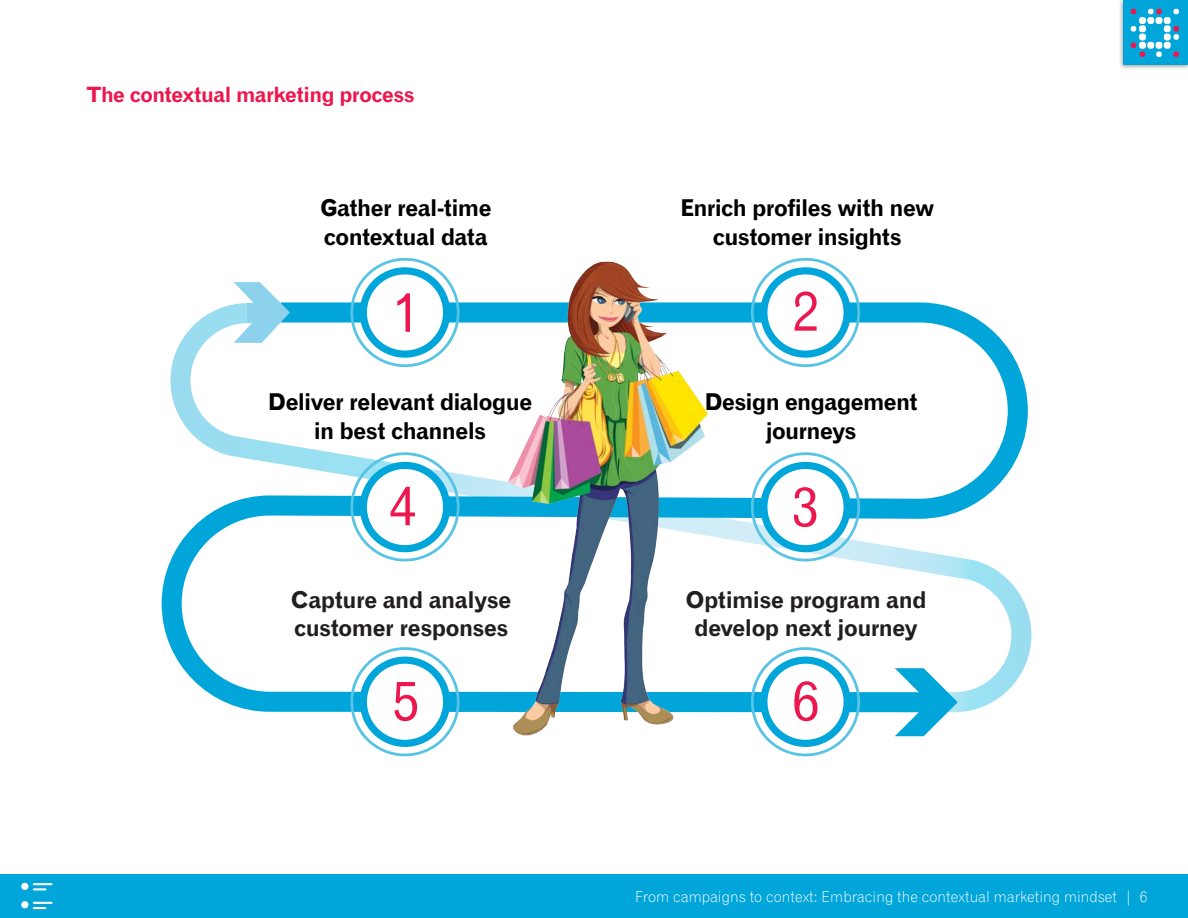
<style>
.page{position:relative;width:1188px;height:918px;background:#fff}
.page>*{position:absolute;margin:0;border:0;box-sizing:border-box;transform-origin:0 0}
.t1{font:55.05px "Gothic 720 BT Roman B";color:#ed174f}
.t2{font:23.1px/29px "Gothic 720 BT Bold B";letter-spacing:-.025em;color:#000;text-align:center}
.t3{font:23.1px/27.8px "Gothic 720 BT Bold B";letter-spacing:-.02em;color:#231f20}
.t4{font:21px "Gothic 720 BT Bold B";letter-spacing:-.025em;color:#ed174f}
.t5{font:15px "Gothic 720 BT Light B";color:#fff}
</style>
<div class="page">
<div style="left:0;top:875px;width:1188px;height:43px;background:#00a5da"></div>
<svg style="left:21px;top:883px;width:32px;height:26px"></svg>
<div style="left:1118px;top:0;width:70px;height:70px;background:#000;opacity:.4"></div>
<div style="left:1123px;top:0;width:65px;height:65px;background:#00a5da"></div>
<div style="left:1139px;top:17px;width:7px;height:7px;background:#fff;border-radius:3px"></div>
<div style="left:1147px;top:17px;width:7px;height:7px;background:#fff;border-radius:3px"></div>
<div style="left:1156px;top:17px;width:6px;height:7px;background:#fff;border-radius:3px"></div>
<div style="left:1164px;top:17px;width:7px;height:7px;background:#fff;border-radius:3px"></div>
<div style="left:1139px;top:25px;width:7px;height:7px;background:#fff;border-radius:3px"></div>
<div style="left:1164px;top:25px;width:7px;height:7px;background:#fff;border-radius:3px"></div>
<div style="left:1139px;top:34px;width:7px;height:6px;background:#fff;border-radius:3px"></div>
<div style="left:1164px;top:34px;width:7px;height:6px;background:#fff;border-radius:3px"></div>
<div style="left:1147px;top:42px;width:7px;height:7px;background:#fff;border-radius:3px"></div>
<div style="left:1156px;top:42px;width:6px;height:7px;background:#fff;border-radius:3px"></div>
<div style="left:1164px;top:42px;width:7px;height:7px;background:#fff;border-radius:3px"></div>
<svg style="left:1173px;top:9px;width:6px;height:5px"></svg>
<svg style="left:1148px;top:9px;width:14px;height:5px"></svg>
<svg style="left:1131px;top:9px;width:5px;height:5px"></svg>
<svg style="left:1131px;top:26px;width:5px;height:6px"></svg>
<svg style="left:1173px;top:26px;width:6px;height:14px"></svg>
<svg style="left:1173px;top:52px;width:6px;height:5px"></svg>
<svg style="left:1156px;top:52px;width:6px;height:5px"></svg>
<svg style="left:1131px;top:43px;width:14px;height:14px"></svg>
<svg style="left:161px;top:292px;width:871px;height:430px"></svg>
<svg style="left:895px;top:668px;width:63px;height:68px"></svg>
<svg style="left:234px;top:282px;width:56px;height:61px"></svg>
<div style="left:350px;top:452px;width:110px;height:110px;border:3px solid #57c4e6;border-radius:50%"></div>
<div style="left:363px;top:465px;width:84px;height:84px;background:#fff;border-radius:50%"></div>
<div style="left:360px;top:462px;width:90px;height:90px;border:7px solid #00a5da;border-radius:50%"></div>
<div style="left:350px;top:258px;width:110px;height:109px;border:3px solid #57c4e6;border-radius:50%"></div>
<div style="left:363px;top:271px;width:84px;height:83px;background:#fff;border-radius:50%"></div>
<div style="left:360px;top:267px;width:90px;height:91px;border:7px solid #00a5da;border-radius:50%"></div>
<div style="left:751px;top:258px;width:109px;height:109px;border:3px solid #57c4e6;border-radius:50%"></div>
<div style="left:751px;top:452px;width:109px;height:110px;border:3px solid #57c4e6;border-radius:50%"></div>
<div style="left:764px;top:271px;width:83px;height:83px;background:#fff;border-radius:50%"></div>
<div style="left:760px;top:267px;width:91px;height:91px;border:7px solid #00a5da;border-radius:50%"></div>
<div style="left:764px;top:465px;width:83px;height:84px;background:#fff;border-radius:50%"></div>
<div style="left:760px;top:462px;width:91px;height:90px;border:7px solid #00a5da;border-radius:50%"></div>
<div style="left:751px;top:647px;width:109px;height:109px;border:3px solid #57c4e6;border-radius:50%"></div>
<div style="left:764px;top:660px;width:83px;height:83px;background:#fff;border-radius:50%"></div>
<div style="left:760px;top:657px;width:91px;height:90px;border:7px solid #00a5da;border-radius:50%"></div>
<div style="left:350px;top:647px;width:110px;height:109px;border:3px solid #57c4e6;border-radius:50%"></div>
<div style="left:363px;top:660px;width:84px;height:83px;background:#fff;border-radius:50%"></div>
<div style="left:360px;top:657px;width:90px;height:90px;border:7px solid #00a5da;border-radius:50%"></div>
<div style="left:247px;top:303px;width:26px;height:20px;background:#8cd2ec"></div>
<img style="left:458px;top:261px;width:270px;height:475px">
<div style="left:275px;top:587px;width:252px;height:53px;background:#fff"></div>
<div style="left:680px;top:587px;width:252px;height:53px;background:#fff"></div>
<p class="t4" style="left:86px;top:81px;width:330px">The contextual marketing process</p>
<p class="t2" style="left:320px;top:193px;width:173px;text-align:left">Gather real-time contextual data</p>
<p class="t2" style="left:680px;top:193px;width:256px">Enrich profiles with new customer insights</p>
<p class="t1" style="left:392px;top:279px;width:30px">1</p>
<p class="t1" style="left:792px;top:277px;width:30px">2</p>
<p class="t2" style="left:268px;top:387px;width:266px">Deliver relevant dialogue in best channels</p>
<p class="t1" style="left:389px;top:472px;width:30px">4</p>
<p class="t2" style="left:704px;top:387px;width:215px">Design engagement journeys</p>
<p class="t1" style="left:792px;top:473px;width:30px">3</p>
<p class="t2" style="left:297px;top:582px;width:219px;text-align:left">Capture and analyze customer responses</p>
<p class="t2" style="left:688px;top:582px;width:239px">Optimize program and</p>
<p class="t3" style="left:291px;top:585px;width:221px">Capture and analyse customer responses</p>
<p class="t3" style="left:686px;top:585px;width:242px;text-align:center">Optimise program and develop next journey</p>
<p class="t1" style="left:392px;top:667px;width:30px">5</p>
<p class="t1" style="left:792px;top:667px;width:30px">6</p>
<p class="t5" style="left:635px;top:888px;width:514px">From campaigns to context: Embracing the contextual marketing mindset | 6</p>
</div>
